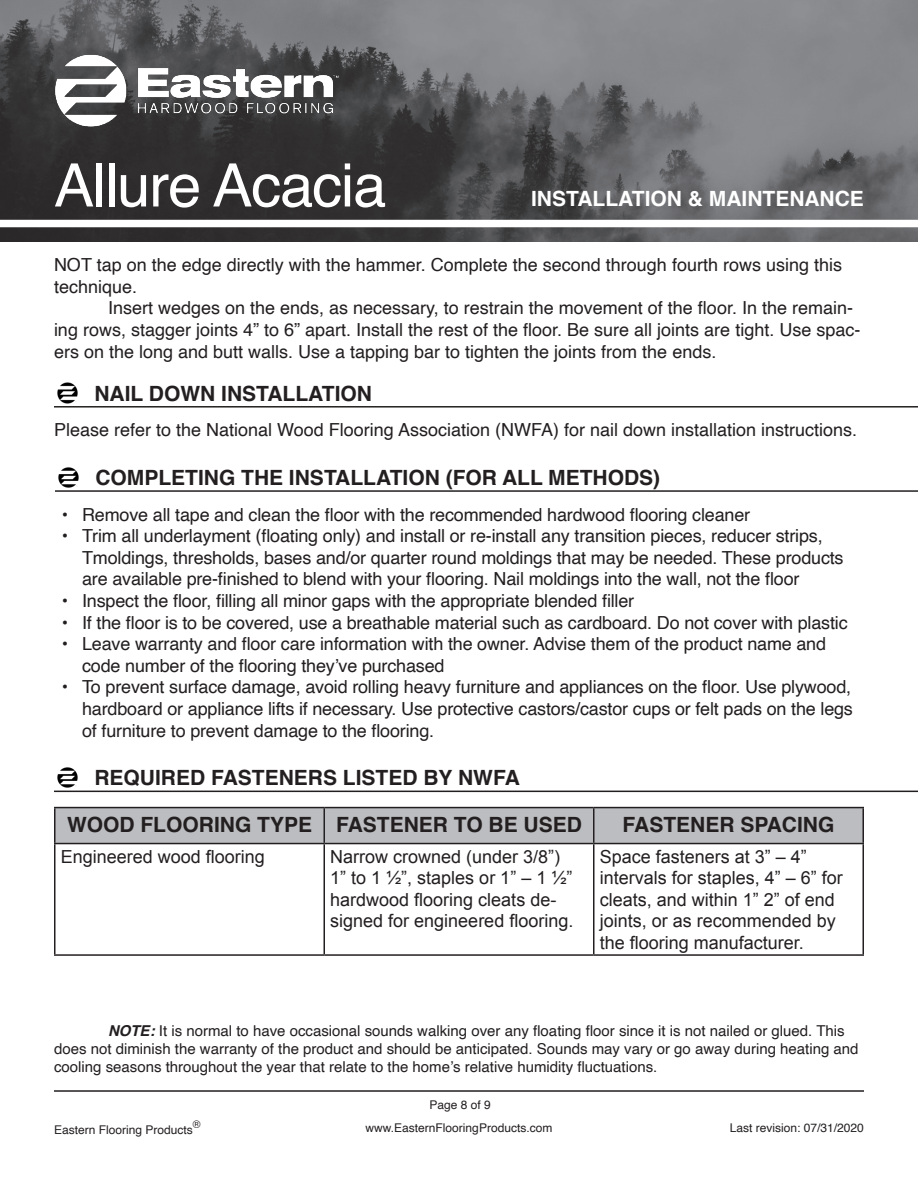
<style>
.page{position:relative;width:918px;height:1188px;background:#fff}
.page>*{position:absolute;margin:0;border:0;box-sizing:border-box;transform-origin:0 0}
.t1{font:60px "Helvetica";letter-spacing:-.02em;color:#fff}
.t2{font:700 21px "Helvetica";color:#231f20}
.t3{font:700 21px "Helvetica";color:#fff}
.t4{font:18px/21.6px "Helvetica";letter-spacing:-.01em;color:#231f20}
.t5{font:18px/21.6px "Arial";color:#231f20}
.t6{font:15px/18px "Helvetica";color:#231f20}
.t7{font:12px "Helvetica";color:#231f20}
.t8{font:10.5px "Helvetica";color:#231f20}
.s1{font-weight:700;font-style:italic}
</style>
<div class="page">
<img style="left:0;top:0;width:918px;height:242px">
<img style="left:24px;top:24px;width:340px;height:133px">
<div style="left:0;top:220px;width:918px;height:7px;background:#fff"></div>
<hr style="left:54px;top:1090px;width:810px;height:2px;background:#231f20">
<hr style="left:55px;top:490px;width:863px;height:2px;background:#231f20">
<img style="left:58px;top:467px;width:21px;height:21px">
<hr style="left:54px;top:791px;width:864px;height:1px;background:#231f20">
<img style="left:54px;top:767px;width:26px;height:24px">
<div style="left:56px;top:808px;width:806px;height:35px;background:#bcbdc0"></div>
<hr style="left:54px;top:807px;width:270px;height:1px;background:#231f20">
<hr style="left:54px;top:808px;width:2px;height:35px;background:#231f20">
<hr style="left:324px;top:807px;width:270px;height:1px;background:#231f20">
<hr style="left:324px;top:808px;width:1px;height:35px;background:#231f20">
<hr style="left:594px;top:807px;width:270px;height:1px;background:#231f20">
<hr style="left:593px;top:808px;width:1px;height:35px;background:#231f20">
<hr style="left:862px;top:808px;width:2px;height:35px;background:#231f20">
<hr style="left:54px;top:843px;width:270px;height:1px;background:#231f20">
<hr style="left:54px;top:844px;width:2px;height:110px;background:#231f20">
<hr style="left:324px;top:843px;width:270px;height:1px;background:#231f20">
<hr style="left:324px;top:844px;width:1px;height:110px;background:#231f20">
<hr style="left:594px;top:843px;width:270px;height:1px;background:#231f20">
<hr style="left:593px;top:844px;width:1px;height:110px;background:#231f20">
<hr style="left:862px;top:844px;width:2px;height:110px;background:#231f20">
<hr style="left:54px;top:954px;width:270px;height:2px;background:#231f20">
<hr style="left:324px;top:954px;width:270px;height:2px;background:#231f20">
<hr style="left:594px;top:954px;width:270px;height:2px;background:#231f20">
<hr style="left:54px;top:406px;width:864px;height:2px;background:#231f20">
<img style="left:57px;top:382px;width:21px;height:22px">
<p class="t1" style="left:54px;top:139px;width:334px">Allure Acacia</p>
<p class="t3" style="left:531px;top:182px;width:334px">INSTALLATION &amp; MAINTENANCE</p>
<p class="t4" style="left:54px;top:255px;width:790px">NOT tap on the edge directly with the hammer. Complete the second through fourth rows using this technique.</p>
<p class="t4" style="left:54px;top:298px;width:808px;text-indent:54px">Insert wedges on the ends, as necessary, to restrain the movement of the floor. In the remain&shy;ing rows, stagger joints 4” to 6” apart. Install the rest of the floor. Be sure all joints are tight. Use spac&shy;ers on the long and butt walls. Use a tapping bar to tighten the joints from the ends.</p>
<p class="t2" style="left:94px;top:376px;width:279px">NAIL DOWN INSTALLATION</p>
<p class="t4" style="left:54px;top:420px;width:805px">Please refer to the National Wood Flooring Association (NWFA) for nail down installation instructions.</p>
<p class="t2" style="left:95px;top:461px;width:566px">COMPLETING THE INSTALLATION (FOR ALL METHODS)</p>
<p class="t4" style="left:62px;top:504px;width:690px">• Remove all tape and clean the floor with the recommended hardwood flooring cleaner</p>
<p class="t4" style="left:82px;top:526px;width:763px;text-indent:-20px">• Trim all underlayment (floating only) and install or re-install any transition pieces, reducer strips,<br>Tmoldings, thresholds, bases and/or quarter round moldings that may be needed. These products are available pre-finished to blend with your flooring. Nail moldings into the wall, not the floor</p>
<p class="t4" style="left:62px;top:591px;width:574px">• Inspect the floor, filling all minor gaps with the appropriate blended filler</p>
<p class="t4" style="left:62px;top:612px;width:787px">• If the floor is to be covered, use a breathable material such as cardboard. Do not cover with plastic</p>
<p class="t4" style="left:82px;top:634px;width:746px;text-indent:-20px">• Leave warranty and floor care information with the owner. Advise them of the product name and code number of the flooring they’ve purchased</p>
<p class="t4" style="left:82px;top:677px;width:772px;text-align:justify;text-indent:-20px">• To prevent surface damage, avoid rolling heavy furniture and appliances on the floor. Use plywood, hardboard or appliance lifts if necessary. Use protective castors/castor cups or felt pads on the legs of furniture to prevent damage to the flooring.</p>
<p class="t2" style="left:94px;top:761px;width:427px">REQUIRED FASTENERS LISTED BY NWFA</p>
<p class="t2" style="left:67px;top:808px;width:247px">WOOD FLOORING TYPE</p>
<p class="t2" style="left:336px;top:808px;width:247px">FASTENER TO BE USED</p>
<p class="t2" style="left:623px;top:808px;width:213px">FASTENER SPACING</p>
<p class="t5" style="left:61px;top:846px;width:206px">Engineered wood flooring</p>
<p class="t5" style="left:330px;top:846px;width:245px">Narrow crowned (under 3/8”)<br>1” to 1 ½”, staples or 1” – 1 ½” hardwood flooring cleats de&shy;signed for engineered flooring.</p>
<p class="t5" style="left:600px;top:846px;width:245px">Space fasteners at 3” – 4” intervals for staples, 4” – 6” for cleats, and within 1” 2” of end joints, or as recommended by the flooring manufacturer.</p>
<p class="t6" style="left:54px;top:1022px;width:806px;text-indent:54px"><span class="s1">NOTE:</span> It is normal to have occasional sounds walking over any floating floor since it is not nailed or glued. This does not diminish the warranty of the product and should be anticipated. Sounds may vary or go away during heating and cooling seasons throughout the year that relate to the home’s relative humidity fluctuations.</p>
<p class="t7" style="left:429px;top:1095px;width:63px">Page 8 of 9</p>
<p class="t8" style="left:193px;top:1116px;width:9px">®</p>
<p class="t7" style="left:366px;top:1118px;width:188px">www.EasternFlooringProducts.com</p>
<p class="t7" style="left:730px;top:1118px;width:136px">Last revision: 07/31/2020</p>
<p class="t7" style="left:54px;top:1121px;width:140px">Eastern Flooring Products</p>
</div>
